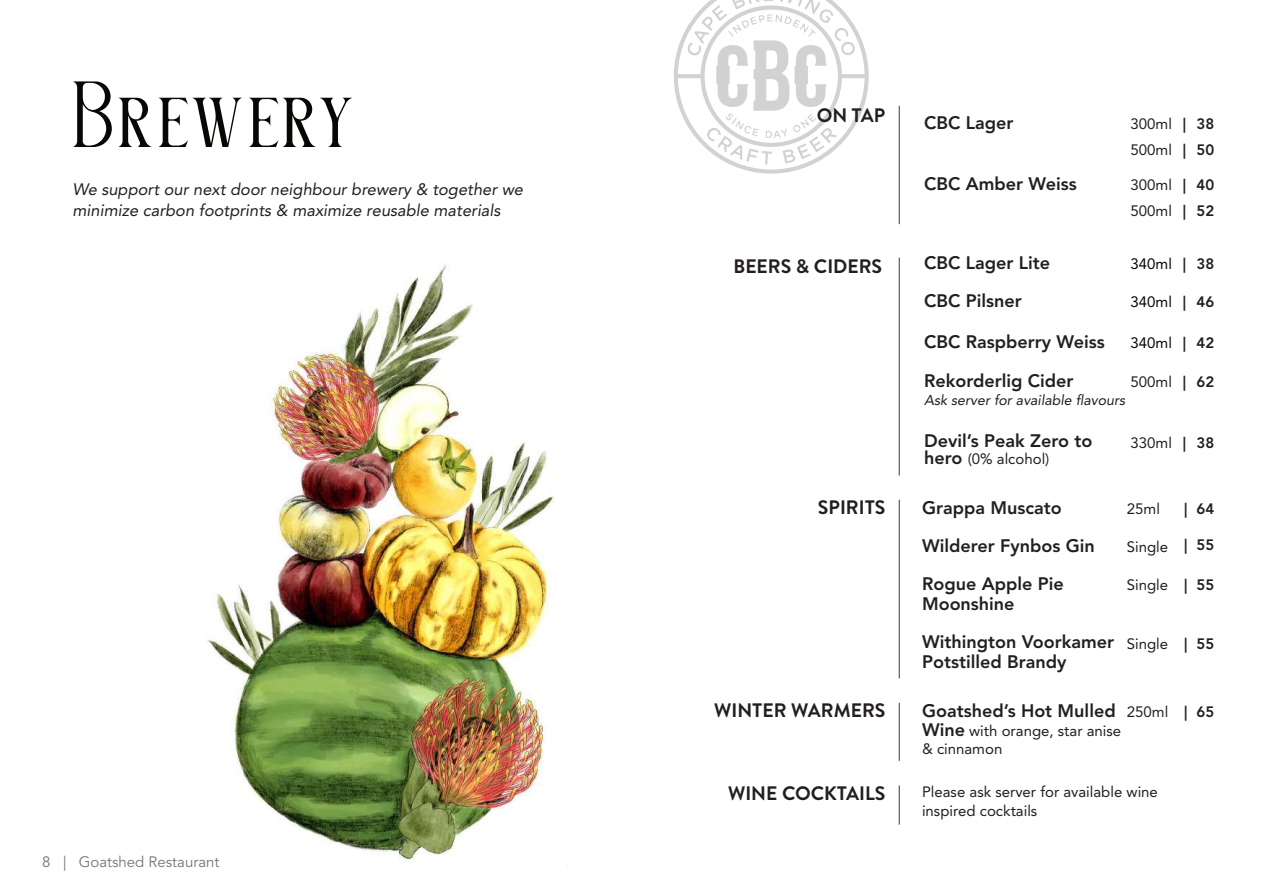
<style>
.page{position:relative;width:1263px;height:893px;background:#fff}
.page>*{position:absolute;margin:0;border:0;box-sizing:border-box;transform-origin:0 0}
.t1{font:75px "Glorando";color:#080704}
.t2{font:700 19.5px "Brandon Text";color:#231f20}
.t3{font:800 18px/38.1px "Avenir LT Std";color:#231f20}
.t4{font:italic 16.5px/21px "Avenir LT Std";color:#231f20}
.t5{font:15px/26px "Avenir LT Std";color:#231f20}
.t6{font:15px "Avenir LT Std";color:#080704}
.t7{font:15px "Avenir LT Std";color:#767473}
.t8{font:800 15px "Avenir LT Std";color:#231f20}
.t9{font:italic 14.25px "Avenir LT Std";color:#231f20}
.s1{font-weight:800}
.s2{font-weight:800;color:#231f20}
.s3{font-weight:800;font-size:18px}
</style>
<div class="page">
<img style="left:207px;top:265px;width:347px;height:596px">
<svg style="left:674px;top:0;width:195px;height:174px"></svg>
<hr style="left:899px;top:106px;width:1px;height:118px;background:#393939">
<hr style="left:899px;top:258px;width:1px;height:217px;background:#393939">
<hr style="left:899px;top:500px;width:1px;height:178px;background:#393939">
<hr style="left:899px;top:703px;width:1px;height:57px;background:#393939">
<hr style="left:899px;top:786px;width:1px;height:38px;background:#393939">
<h1 class="t1" style="left:73px;top:62px;width:288px">Brewery</h1>
<p class="t4" style="left:73px;top:180px;width:452px">We support our next door neighbour brewery &amp; together we minimize carbon footprints &amp; maximize reusable materials</p>
<p class="t7" style="left:42px;top:856px;width:179px">8 | Goatshed Restaurant</p>
<p class="t2" style="left:817px;top:108px;width:70px">ON TAP</p>
<p class="t2" style="left:733px;top:259px;width:150px">BEERS &amp; CIDERS</p>
<p class="t3" style="left:924px;top:105px;width:91px">CBC Lager</p>
<p class="t5" style="left:1130px;top:112px;width:85px">300ml <span class="s1">| 38<br></span>500ml <span class="s1">| 50</span></p>
<p class="t5" style="left:1130px;top:173px;width:85px">300ml <span class="s1">| 40<br></span>500ml <span class="s1">| 52</span></p>
<p class="t6" style="left:1130px;top:258px;width:85px">340ml <span class="s2">| 38</span></p>
<p class="t6" style="left:1130px;top:296px;width:85px">340ml <span class="s2">| 46</span></p>
<p class="t6" style="left:1130px;top:337px;width:85px">340ml <span class="s2">| 42</span></p>
<p class="t5" style="left:1130px;top:370px;width:85px">500ml <span class="s1">| 62</span></p>
<p class="t3" style="left:924px;top:166px;width:154px">CBC Amber Weiss</p>
<p class="t3" style="left:924px;top:245px;width:128px">CBC Lager Lite<br>CBC Pilsner</p>
<p class="t3" style="left:924px;top:324px;width:182px;line-height:38.7px">CBC Raspberry Weiss<br>Rekorderlig Cider</p>
<p class="t9" style="left:924px;top:394px;width:203px">Ask server for available flavours</p>
<p class="t3" style="left:924px;top:424px;width:170px">Devil’s Peak Zero to</p>
<p class="t5" style="left:924px;top:448px;width:127px"><span class="s3">hero</span> (0% alcohol)</p>
<p class="t5" style="left:1130px;top:431px;width:85px">330ml <span class="s1">| 38</span></p>
<p class="t2" style="left:818px;top:500px;width:69px">SPIRITS</p>
<p class="t2" style="left:714px;top:703px;width:173px">WINTER WARMERS</p>
<p class="t3" style="left:922px;top:490px;width:174px">Grappa Muscato<br>Wilderer Fynbos Gin<br>Rogue Apple Pie</p>
<p class="t3" style="left:922px;top:586px;width:193px">Moonshine<br>Withington Voorkamer</p>
<p class="t3" style="left:922px;top:645px;width:146px">Potstilled Brandy</p>
<p class="t3" style="left:922px;top:693px;width:195px">Goatshed’s Hot Mulled</p>
<p class="t5" style="left:922px;top:722px;width:201px;line-height:18.6px"><span class="s3">Wine</span> with orange, star anise &amp; cinnamon</p>
<p class="t5" style="left:1127px;top:497px;width:35px">25ml</p>
<p class="t5" style="left:1127px;top:535px;width:43px">Single</p>
<p class="t5" style="left:1127px;top:573px;width:43px">Single</p>
<p class="t5" style="left:1127px;top:632px;width:43px">Single</p>
<p class="t5" style="left:1127px;top:700px;width:43px">250ml</p>
<p class="t8" style="left:1184px;top:502px;width:31px">| 64</p>
<p class="t8" style="left:1184px;top:538px;width:31px">| 55</p>
<p class="t8" style="left:1184px;top:579px;width:31px">| 55</p>
<p class="t8" style="left:1184px;top:637px;width:31px">| 55</p>
<p class="t8" style="left:1184px;top:706px;width:31px">| 65</p>
<p class="t2" style="left:728px;top:786px;width:159px">WINE COCKTAILS</p>
<p class="t5" style="left:922px;top:784px;width:237px;line-height:18.6px">Please ask server for available wine inspired cocktails</p>
</div>
